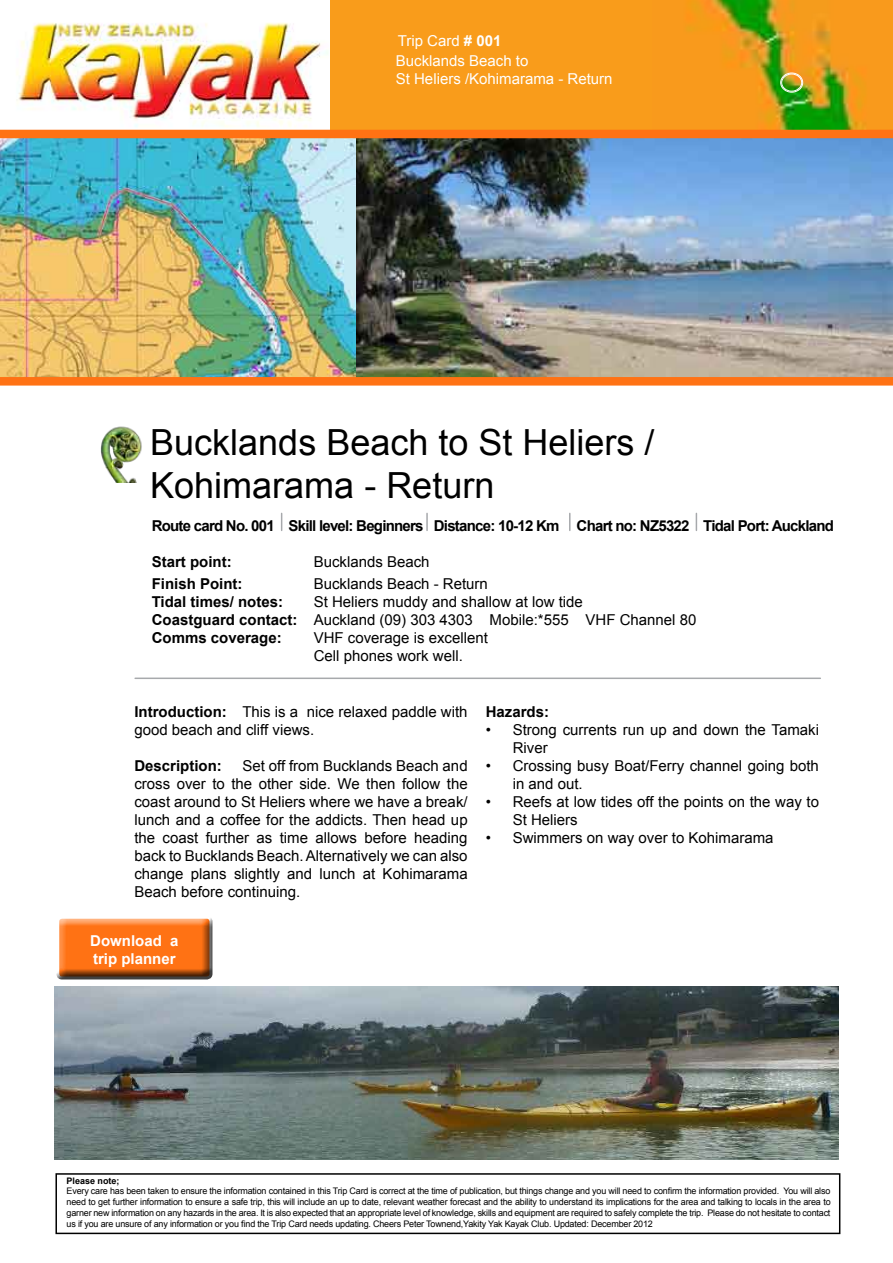
<style>
.page{position:relative;width:893px;height:1263px;background:#fff}
.page>*{position:absolute;margin:0;border:0;box-sizing:border-box;transform-origin:0 0}
.t1{font:36px/43.2px "Arial";color:#000}
.t2{font:15px/18px "Arial";color:#000}
.t3{font:700 15px "Arial";letter-spacing:-.05em;color:#000}
.t4{font:700 15px "Arial";color:#000}
.t5{font:15px/20px "Arial";color:#fff}
.t6{font:700 15px/18px "Arial";color:#fff}
.t7{font:9px/10.8px "Arial";letter-spacing:-.02em;color:#000;text-align:justify}
.t8{font:700 9px "Arial";color:#000}
.s1{font-weight:700}
</style>
<div class="page">
<div style="left:331px;top:1px;width:562px;height:137px;background:#f99c1b"></div>
<img style="left:653px;top:0;width:240px;height:130px">
<div style="left:780px;top:73px;width:23px;height:20px;border:1px solid #fff;border-radius:50%"></div>
<div style="left:781px;top:74px;width:21px;height:17px;border:1px solid #fff;border-radius:50%"></div>
<img style="left:0;top:22px;width:330px;height:108px">
<div style="left:55px;top:1173px;width:785px;height:61px;border:2px solid #000"></div>
<img style="left:355px;top:138px;width:538px;height:239px">
<img style="left:0;top:138px;width:355px;height:239px">
<img style="left:100px;top:426px;width:42px;height:57px">
<svg style="left:281px;top:513px;width:1px;height:17px"></svg>
<svg style="left:426px;top:513px;width:2px;height:17px"></svg>
<svg style="left:569px;top:513px;width:1px;height:17px"></svg>
<svg style="left:696px;top:513px;width:1px;height:17px"></svg>
<hr style="left:135px;top:677px;width:685px;height:2px;background:#a7a9ac">
<div style="left:0;top:130px;width:893px;height:8px;background:#ff7214"></div>
<div style="left:49px;top:911px;width:173px;height:78px;background:#000;opacity:.75"></div>
<svg style="left:0;top:377px;width:893px;height:9px;background:#fe781f"></svg>
<img style="left:54px;top:986px;width:785px;height:174px">
<p class="t5" style="left:396px;top:31px;width:134px">Trip Card <span class="s1"># 001<br></span>Bucklands Beach to</p>
<p class="t5" style="left:396px;top:69px;width:218px">St Heliers /Kohimarama - Return</p>
<h1 class="t1" style="left:150px;top:421px;width:506px">Bucklands Beach to St Heliers /<br>Kohimarama - Return</h1>
<p class="t3" style="left:152px;top:516px;width:684px">Route card No. 001 Skill level: Beginners Distance: 10-12 Km Chart no: NZ5322 Tidal Port: Auckland</p>
<p class="t4" style="left:152px;top:552px;width:81px">Start point:</p>
<p class="t2" style="left:314px;top:553px;width:117px">Bucklands Beach</p>
<p class="t4" style="left:152px;top:574px;width:92px">Finish Point:</p>
<p class="t2" style="left:314px;top:575px;width:176px">Bucklands Beach - Return</p>
<p class="t4" style="left:152px;top:592px;width:133px">Tidal times/ notes:</p>
<p class="t2" style="left:152px;top:593px;width:546px;text-indent:162px">St Heliers muddy and shallow at low tide<br><span class="s1">Coastguard contact:</span> Auckland (09) 303 4303 Mobile:*555 VHF Channel 80<br><span class="s1">Comms coverage:</span></p>
<p class="t2" style="left:314px;top:629px;width:176px">VHF coverage is excellent<br>Cell phones work well.</p>
<p class="t2" style="left:134px;top:703px;width:335px"><span class="s1">Introduction:</span> This is a nice relaxed paddle with good beach and cliff views.</p>
<p class="t4" style="left:134px;top:756px;width:89px">Description:</p>
<p class="t2" style="left:134px;top:757px;width:335px;text-align:justify;text-indent:108px">Set off from Bucklands Beach and cross over to the other side. We then follow the coast around to St Heliers where we have a break/ lunch and a coffee for the addicts. Then head up the coast further as time allows before heading back to Bucklands Beach. Alternatively we can also change plans slightly and lunch at Kohimarama Beach before continuing.</p>
<p class="t6" style="left:90px;top:933px;width:90px">Download a trip planner</p>
<p class="t4" style="left:486px;top:702px;width:65px">Hazards:</p>
<p class="t2" style="left:513px;top:721px;width:308px;text-indent:-27px">• Strong currents run up and down the Tamaki<br>River</p>
<p class="t2" style="left:513px;top:757px;width:308px;text-indent:-27px">• Crossing busy Boat/Ferry channel going both in and out.</p>
<p class="t2" style="left:513px;top:793px;width:308px;text-indent:-27px">• Reefs at low tides off the points on the way to<br>St Heliers</p>
<p class="t2" style="left:486px;top:829px;width:289px">• Swimmers on way over to Kohimarama</p>
<p class="t8" style="left:67px;top:1174px;width:55px">Please note;</p>
<p class="t7" style="left:67px;top:1186px;width:766px">Every care has been taken to ensure the information contained in this Trip Card is correct at the time of publication, but things change and you will need to confirm the information provided. You will also need to get further information to ensure a safe trip, this will include an up to date, relevant weather forecast and the ability to understand its implications for the area and talking to locals in the area to garner new information on any hazards in the area. It is also expected that an appropriate level of knowledge, skills and equipment are required to safely complete the trip. Please do not hesitate to contact us if you are unsure of any information or you find the Trip Card needs updating. Cheers Peter Townend,Yakity Yak Kayak Club. Updated: December 2012</p>
</div>
